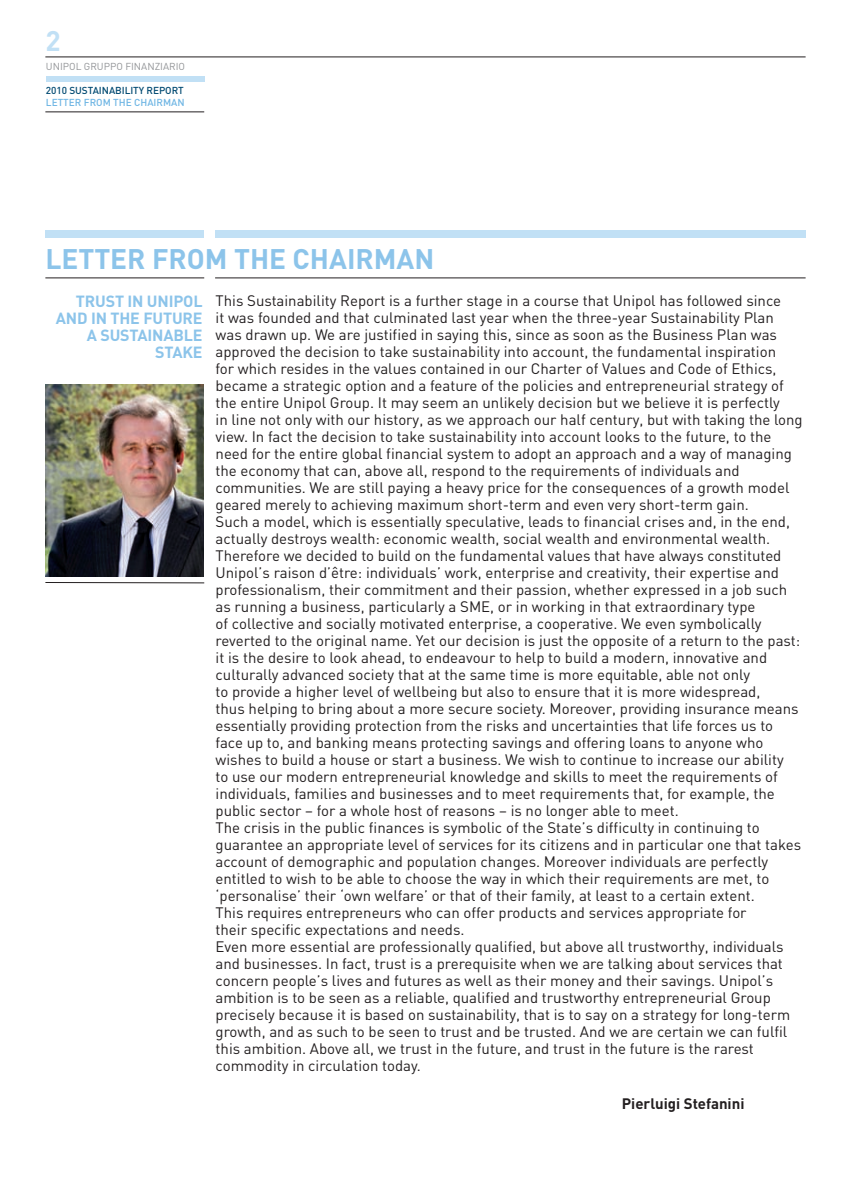
<style>
.page{position:relative;width:851px;height:1191px;background:#fff}
.page>*{position:absolute;margin:0;border:0;box-sizing:border-box;transform-origin:0 0}
.t1{font:700 28px "DIN";color:#8cc4ea}
.t2{font:700 28px "DIN";color:#c1e0f5}
.t3{font:700 16px/17px "DIN";letter-spacing:-.01em;color:#8cc4ea;text-align:right}
.t4{font:15px/17px "DIN";color:#231f20}
.t5{font:700 15px "DIN";color:#231f20}
.t6{font:500 10px "DIN";letter-spacing:-.005em;color:#024a72}
.t7{font:10px "DIN";color:#939598}
.t8{font:500 10px "DIN";color:#70b6e4}
</style>
<div class="page">
<hr style="left:45px;top:277px;width:159px;height:1px;background:#231f20">
<hr style="left:45px;top:111px;width:159px;height:1px;background:#231f20">
<div style="left:46px;top:76px;width:158px;height:6px;background:#c1e0f5"></div>
<hr style="left:45px;top:57px;width:760px;height:1px;background:#231f20">
<div style="left:215px;top:230px;width:590px;height:8px;background:#c1e0f5"></div>
<div style="left:45px;top:230px;width:159px;height:8px;background:#c1e0f5"></div>
<hr style="left:45px;top:582px;width:159px;height:1px;background:#231f20">
<img style="left:45px;top:384px;width:159px;height:193px">
<hr style="left:215px;top:277px;width:590px;height:1px;background:#231f20">
<h1 class="t2" style="left:45px;top:31px;width:17px">2</h1>
<p class="t7" style="left:46px;top:63px;width:141px">UNIPOL GRUPPO FINANZIARIO</p>
<p class="t6" style="left:46px;top:87px;width:139px">2010 SUSTAINABILITY REPORT</p>
<p class="t8" style="left:46px;top:99px;width:140px">LETTER FROM THE CHAIRMAN</p>
<h1 class="t1" style="left:45px;top:249px;width:390px">LETTER FROM THE CHAIRMAN</h1>
<p class="t4" style="left:215px;top:293px;width:588px">This Sustainability Report is a further stage in a course that Unipol has followed since<br>it was founded and that culminated last year when the three-year Sustainability Plan was drawn up. We are justified in saying this, since as soon as the Business Plan was approved the decision to take sustainability into account, the fundamental inspiration<br>for which resides in the values contained in our Charter of Values and Code of Ethics, became a strategic option and a feature of the policies and entrepreneurial strategy of the entire Unipol Group. It may seem an unlikely decision but we believe it is perfectly<br>in line not only with our history, as we approach our half century, but with taking the long view. In fact the decision to take sustainability into account looks to the future, to the need for the entire global financial system to adopt an approach and a way of managing the economy that can, above all, respond to the requirements of individuals and communities. We are still paying a heavy price for the consequences of a growth model geared merely to achieving maximum short-term and even very short-term gain.<br>Such a model, which is essentially speculative, leads to financial crises and, in the end, actually destroys wealth: economic wealth, social wealth and environmental wealth.<br>Therefore we decided to build on the fundamental values that have always constituted Unipol’s raison d’être: individuals’ work, enterprise and creativity, their expertise and professionalism, their commitment and their passion, whether expressed in a job such as running a business, particularly a SME, or in working in that extraordinary type<br>of collective and socially motivated enterprise, a cooperative. We even symbolically reverted to the original name. Yet our decision is just the opposite of a return to the past: it is the desire to look ahead, to endeavour to help to build a modern, innovative and culturally advanced society that at the same time is more equitable, able not only<br>to provide a higher level of wellbeing but also to ensure that it is more widespread,<br>thus helping to bring about a more secure society. Moreover, providing insurance means essentially providing protection from the risks and uncertainties that life forces us to face up to, and banking means protecting savings and offering loans to anyone who wishes to build a house or start a business. We wish to continue to increase our ability<br>to use our modern entrepreneurial knowledge and skills to meet the requirements of individuals, families and businesses and to meet requirements that, for example, the public sector – for a whole host of reasons – is no longer able to meet.<br>The crisis in the public finances is symbolic of the State’s difficulty in continuing to guarantee an appropriate level of services for its citizens and in particular one that takes account of demographic and population changes. Moreover individuals are perfectly entitled to wish to be able to choose the way in which their requirements are met, to ‘personalise’ their ‘own welfare’ or that of their family, at least to a certain extent.<br>This requires entrepreneurs who can offer products and services appropriate for<br>their specific expectations and needs.<br>Even more essential are professionally qualified, but above all trustworthy, individuals and businesses. In fact, trust is a prerequisite when we are talking about services that concern people’s lives and futures as well as their money and their savings. Unipol’s ambition is to be seen as a reliable, qualified and trustworthy entrepreneurial Group precisely because it is based on sustainability, that is to say on a strategy for long-term growth, and as such to be seen to trust and be trusted. And we are certain we can fulfil this ambition. Above all, we trust in the future, and trust in the future is the rarest commodity in circulation today.</p>
<p class="t5" style="left:621px;top:1098px;width:124px">Pierluigi Stefanini</p>
<p class="t3" style="left:56px;top:294px;width:148px">TRUST IN UNIPOL<br>AND IN THE FUTURE<br>A SUSTAINABLE<br>STAKE</p>
</div>
